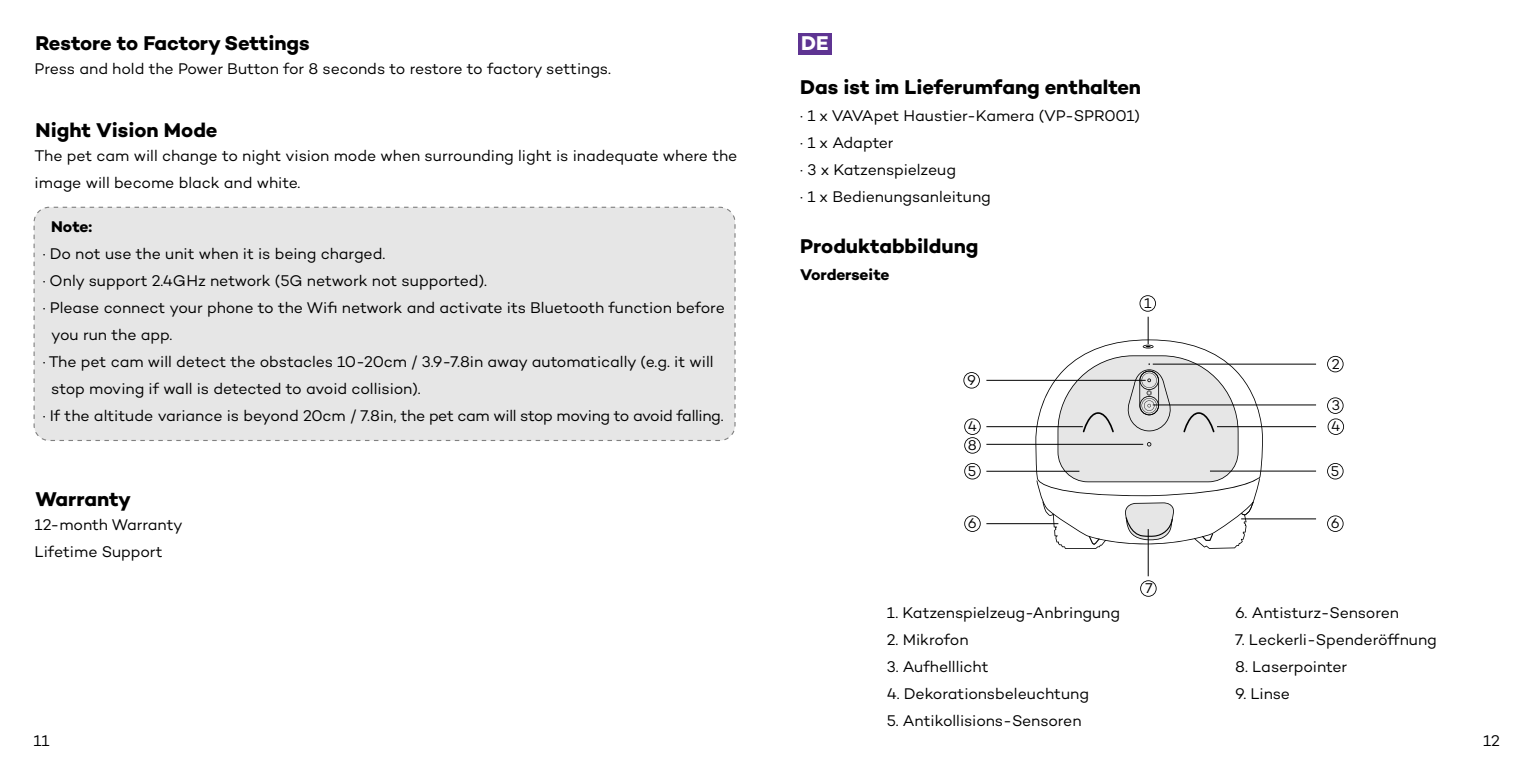
<style>
.page{position:relative;width:1531px;height:766px;background:#fff}
.page>*{position:absolute;margin:0;border:0;box-sizing:border-box;transform-origin:0 0}
.t1{font:700 20.25px "Campton";letter-spacing:-.005em;color:#000}
.t2{font:700 20.25px "Campton";color:#fff}
.t3{font:15.75px/27px "Campton";letter-spacing:-.005em;color:#000}
.t4{font:700 15.75px "Campton";letter-spacing:-.01em;color:#000}
.t5{font:14.4px/25.9px "Campton";color:#000}
</style>
<div class="page">
<div style="left:34px;top:207px;width:701px;height:233px;background:#e6e6e6;border-radius:15px"></div>
<div style="left:34px;top:207px;width:701px;height:234px;border:1px dashed #808080;border-radius:15px"></div>
<hr style="left:1153px;top:363px;width:163px;height:1px;background:#000">
<hr style="left:986px;top:380px;width:159px;height:1px;background:#000">
<hr style="left:1153px;top:404px;width:163px;height:1px;background:#000">
<hr style="left:1217px;top:426px;width:99px;height:1px;background:#000">
<hr style="left:1210px;top:470px;width:106px;height:1px;background:#000">
<hr style="left:1241px;top:518px;width:75px;height:1px;background:#000">
<hr style="left:986px;top:523px;width:72px;height:1px;background:#000">
<hr style="left:986px;top:426px;width:97px;height:1px;background:#000">
<hr style="left:986px;top:470px;width:93px;height:1px;background:#000">
<hr style="left:986px;top:444px;width:157px;height:1px;background:#000">
<hr style="left:1148px;top:529px;width:1px;height:47px;background:#000">
<svg style="left:1035px;top:295px;width:229px;height:256px"></svg>
<svg style="left:1327px;top:356px;width:16px;height:16px"></svg>
<svg style="left:1327px;top:397px;width:17px;height:38px"></svg>
<svg style="left:964px;top:418px;width:17px;height:35px"></svg>
<svg style="left:964px;top:463px;width:17px;height:16px"></svg>
<svg style="left:964px;top:515px;width:17px;height:16px"></svg>
<svg style="left:1140px;top:580px;width:16px;height:16px"></svg>
<svg style="left:1327px;top:515px;width:16px;height:16px"></svg>
<svg style="left:1327px;top:463px;width:16px;height:16px"></svg>
<svg style="left:963px;top:372px;width:17px;height:16px"></svg>
<div style="left:799px;top:33px;width:33px;height:21px;background:#5e3492"></div>
<p class="t1" style="left:36px;top:30px;width:275px">Restore to Factory Settings</p>
<p class="t3" style="left:35px;top:55px;width:578px">Press and hold the Power Button for 8 seconds to restore to factory settings.</p>
<p class="t1" style="left:36px;top:117px;width:183px">Night Vision Mode</p>
<p class="t3" style="left:35px;top:141px;width:704px">The pet cam will change to night vision mode when surrounding light is inadequate where the image will become black and white.</p>
<p class="t4" style="left:51px;top:216px;width:43px">Note:</p>
<p class="t3" style="left:43px;top:240px;width:344px">· Do not use the unit when it is being charged.</p>
<p class="t3" style="left:43px;top:267px;width:446px">· Only support 2.4GHz network (5G network not supported).</p>
<p class="t3" style="left:43px;top:294px;width:684px">· Please connect your phone to the Wifi network and activate its Bluetooth function before</p>
<p class="t3" style="left:51px;top:321px;width:123px">you run the app.</p>
<p class="t3" style="left:43px;top:348px;width:672px">· The pet cam will detect the obstacles 10-20cm / 3.9-7.8in away automatically (e.g. it will</p>
<p class="t3" style="left:51px;top:375px;width:371px">stop moving if wall is detected to avoid collision).</p>
<p class="t3" style="left:43px;top:402px;width:682px">· If the altitude variance is beyond 20cm / 7.8in, the pet cam will stop moving to avoid falling.</p>
<p class="t1" style="left:36px;top:486px;width:97px">Warranty</p>
<p class="t3" style="left:35px;top:510px;width:149px">12-month Warranty<br>Lifetime Support</p>
<p class="t2" style="left:801px;top:31px;width:29px">DE</p>
<p class="t1" style="left:800px;top:74px;width:342px">Das ist im Lieferumfang enthalten</p>
<p class="t3" style="left:800px;top:102px;width:341px">· 1 x VAVApet Haustier-Kamera (VP-SPR001) · 1 x Adapter<br>· 3 x Katzenspielzeug<br>· 1 x Bedienungsanleitung</p>
<p class="t1" style="left:800px;top:233px;width:180px">Produktabbildung</p>
<p class="t4" style="left:800px;top:264px;width:91px">Vorderseite</p>
<p class="t5" style="left:967px;top:367px;width:10px">9</p>
<p class="t5" style="left:1144px;top:290px;width:9px">1</p>
<p class="t5" style="left:1331px;top:350px;width:10px">2</p>
<p class="t5" style="left:1331px;top:392px;width:10px">3</p>
<p class="t5" style="left:968px;top:413px;width:11px">4</p>
<p class="t5" style="left:1331px;top:413px;width:11px">4</p>
<p class="t5" style="left:968px;top:432px;width:11px">8<br>5</p>
<p class="t5" style="left:1330px;top:457px;width:10px">5</p>
<p class="t5" style="left:968px;top:510px;width:10px">6</p>
<p class="t3" style="left:887px;top:598px;width:235px">1. Katzenspielzeug-Anbringung</p>
<p class="t3" style="left:887px;top:625px;width:83px">2. Mikrofon</p>
<p class="t3" style="left:887px;top:652px;width:103px">3. Aufhelllicht</p>
<p class="t3" style="left:887px;top:679px;width:204px">4. Dekorationsbeleuchtung</p>
<p class="t3" style="left:887px;top:706px;width:196px">5. Antikollisions-Sensoren</p>
<p class="t5" style="left:1145px;top:575px;width:9px">7</p>
<p class="t5" style="left:1330px;top:510px;width:10px">6</p>
<p class="t3" style="left:1235px;top:598px;width:165px">6. Antisturz-Sensoren</p>
<p class="t3" style="left:1235px;top:625px;width:203px">7. Leckerli-Spenderöffnung</p>
<p class="t3" style="left:1235px;top:652px;width:114px">8. Laserpointer</p>
<p class="t3" style="left:1235px;top:679px;width:56px">9. Linse</p>
<p class="t3" style="left:34px;top:726px;width:18px">11</p>
<p class="t3" style="left:1483px;top:726px;width:18px">12</p>
</div>
